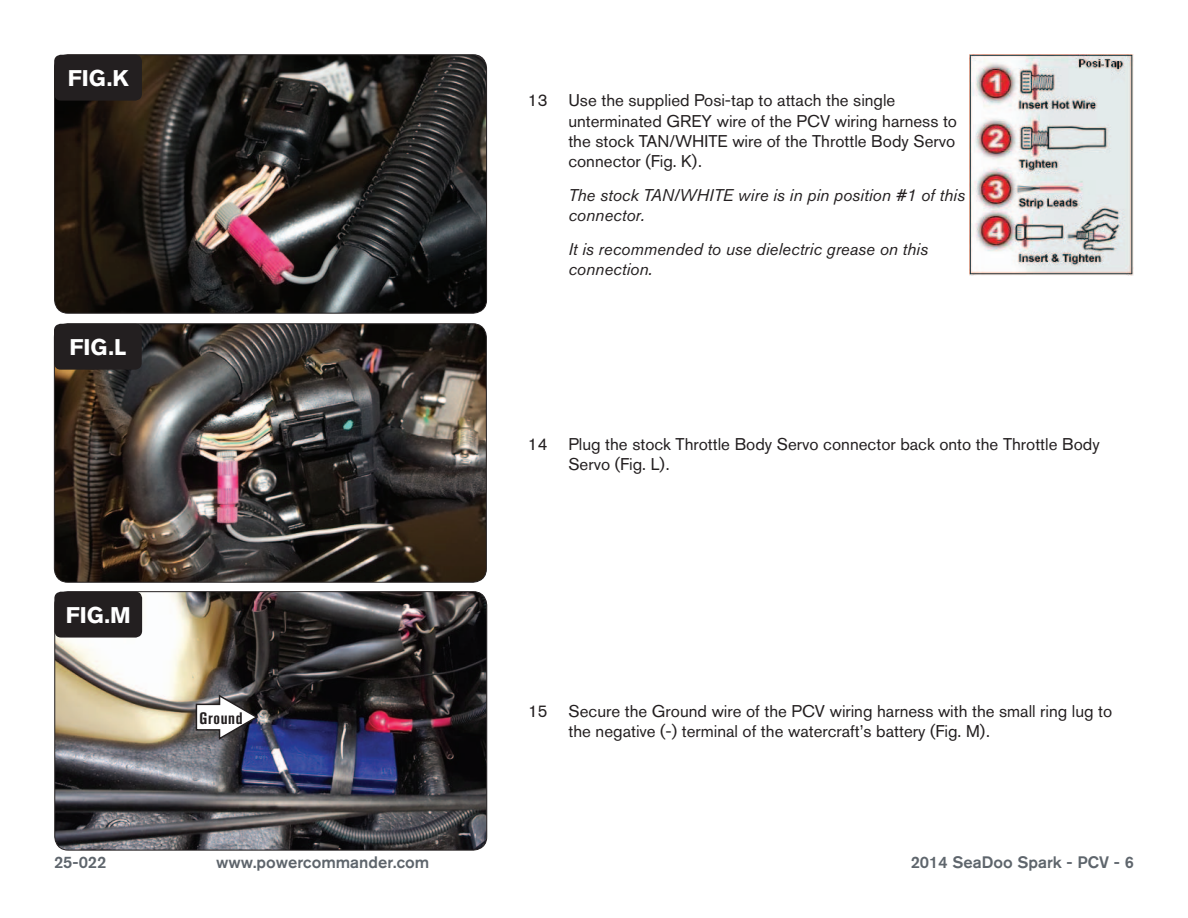
<style>
.page{position:relative;width:1188px;height:918px;background:#fff}
.page>*{position:absolute;margin:0;border:0;box-sizing:border-box;transform-origin:0 0}
.t1{font:700 22.5px "Akzidenz Grotesk BQ";color:#fff}
.Bodycopy{font:16.8px/20.2px "Akzidenz Grotesk BQ";color:#231f20}
.Bodycopy-2{font:italic 16.8px/20.2px "Akzidenz Grotesk BQ";color:#231f20}
.t2{font:500 16.5px "Akzidenz Grotesk BQ";color:#5e656c}
.Callouts{font:700 condensed 16.5px "Akzidenz Grotesk BQ";letter-spacing:.04em;color:#231f20}
</style>
<div class="page">
<img style="left:55px;top:55px;width:432px;height:257px">
<div style="left:54px;top:54px;width:433px;height:260px;border:1px solid #231f20;border-radius:14px"></div>
<div style="left:54px;top:55px;width:88px;height:46px;background:#231f20;border-radius:7px"></div>
<img style="left:54px;top:324px;width:431px;height:257px">
<div style="left:54px;top:323px;width:433px;height:260px;border:1px solid #231f20;border-radius:14px"></div>
<div style="left:54px;top:324px;width:88px;height:46px;background:#231f20;border-radius:7px"></div>
<img style="left:55px;top:592px;width:432px;height:258px">
<div style="left:54px;top:591px;width:433px;height:259px;border:1px solid #231f20;border-radius:14px"></div>
<div style="left:54px;top:592px;width:88px;height:46px;background:#231f20;border-radius:7px"></div>
<img style="left:970px;top:54px;width:164px;height:221px">
<svg style="left:195px;top:693px;width:65px;height:48px"></svg>
<p class="t1" style="left:68px;top:65px;width:62px">FIG.K</p>
<p class="t1" style="left:70px;top:334px;width:58px">FIG.L</p>
<p class="t1" style="left:66px;top:602px;width:67px">FIG.M</p>
<p class="Callouts" style="left:200px;top:708px;width:45px">Ground</p>
<p class="Bodycopy" style="left:568px;top:90px;width:390px;text-indent:-40px">13 Use the supplied Posi-tap to attach the single unterminated GREY wire of the PCV wiring harness to the stock TAN/WHITE wire of the Throttle Body Servo connector (Fig. K).</p>
<p class="Bodycopy-2" style="left:568px;top:185px;width:398px">The stock TAN/WHITE wire is in pin position #1 of this connector.</p>
<p class="Bodycopy-2" style="left:568px;top:239px;width:361px">It is recommended to use dielectric grease on this connection.</p>
<p class="Bodycopy" style="left:568px;top:434px;width:533px;text-indent:-40px">14 Plug the stock Throttle Body Servo connector back onto the Throttle Body<br>Servo (Fig. L).</p>
<p class="Bodycopy" style="left:569px;top:701px;width:545px;text-indent:-40px">15 Secure the Ground wire of the PCV wiring harness with the small ring lug to the negative (-) terminal of the watercraft’s battery (Fig. M).</p>
<p class="t2" style="left:54px;top:852px;width:54px">25-022</p>
<p class="t2" style="left:216px;top:852px;width:215px">www.powercommander.com</p>
<p class="t2" style="left:911px;top:852px;width:225px">2014 SeaDoo Spark - PCV - 6</p>
</div>
